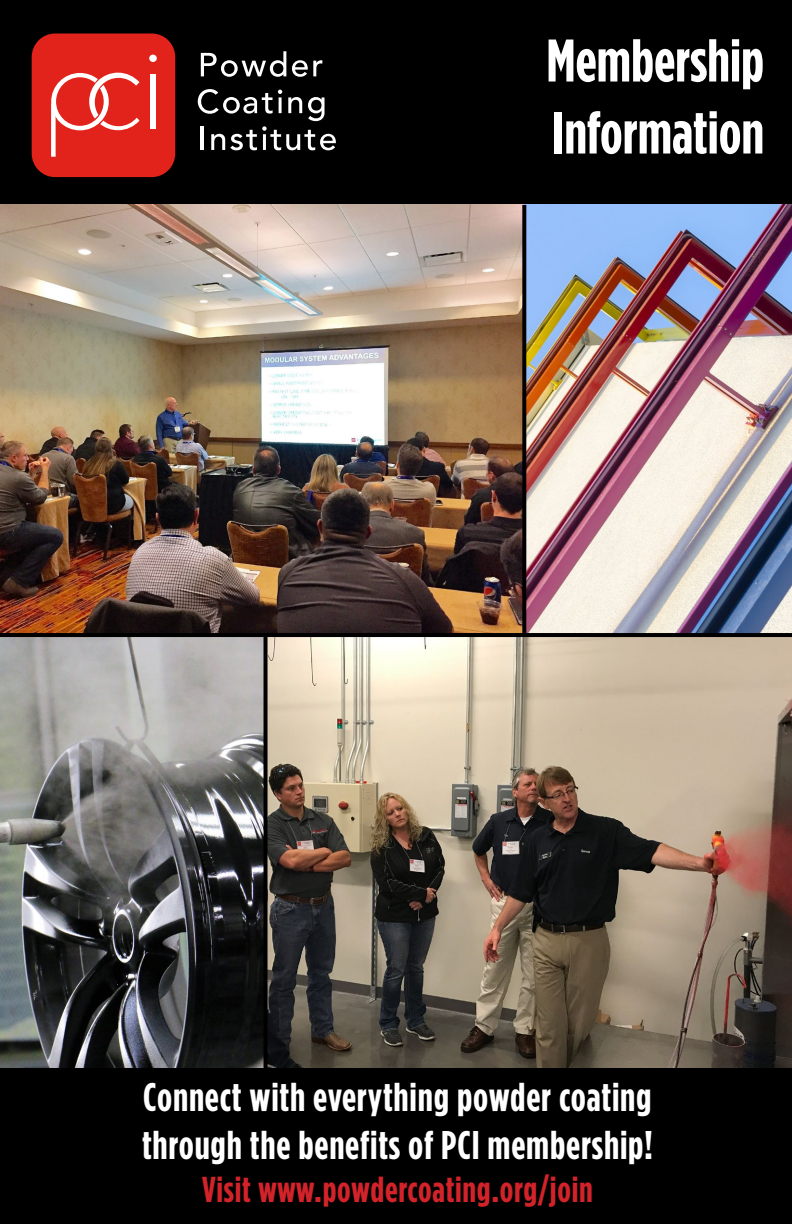
<style>
.page{position:relative;width:792px;height:1224px;background:#fff}
.page>*{position:absolute;margin:0;border:0;box-sizing:border-box;transform-origin:0 0}
.t1{font:700 60px/72px "Gotham Condensed";color:#fff}
.t2{font:700 40px/48px "Gotham Condensed";letter-spacing:.02em;color:#fff}
.t3{font:700 36px "Gotham Condensed";letter-spacing:.02em;color:#d2232a}
</style>
<div class="page">
<div style="left:0;top:0;width:792px;height:205px;background:#000"></div>
<div style="left:32px;top:34px;width:143px;height:143px;background:#e2231b;border-radius:23px"></div>
<svg style="left:51px;top:73px;width:89px;height:84px"></svg>
<div style="left:149px;top:55px;width:8px;height:7px;background:#fff;border-radius:50%"></div>
<div style="left:150px;top:75px;width:6px;height:54px;background:#fff"></div>
<svg style="left:201px;top:51px;width:85px;height:26px"></svg>
<svg style="left:292px;top:60px;width:30px;height:17px"></svg>
<svg style="left:198px;top:89px;width:138px;height:61px"></svg>
<img style="left:0;top:205px;width:792px;height:864px">
<hr style="left:0;top:633px;width:792px;height:4px;background:#000">
<svg style="left:522px;top:205px;width:4px;height:428px;background:#0a0706"></svg>
<svg style="left:264px;top:637px;width:4px;height:432px;background:#12110f"></svg>
<div style="left:0;top:1069px;width:792px;height:155px;background:#000"></div>
<h1 class="t1" style="left:546px;top:24px;width:219px">Membership<br>Information</h1>
<p class="t2" style="left:142px;top:1073px;width:512px">Connect with everything powder coating through the benefits of PCI membership!</p>
<p class="t3" style="left:202px;top:1169px;width:392px">Visit www.powdercoating.org/join</p>
</div>
